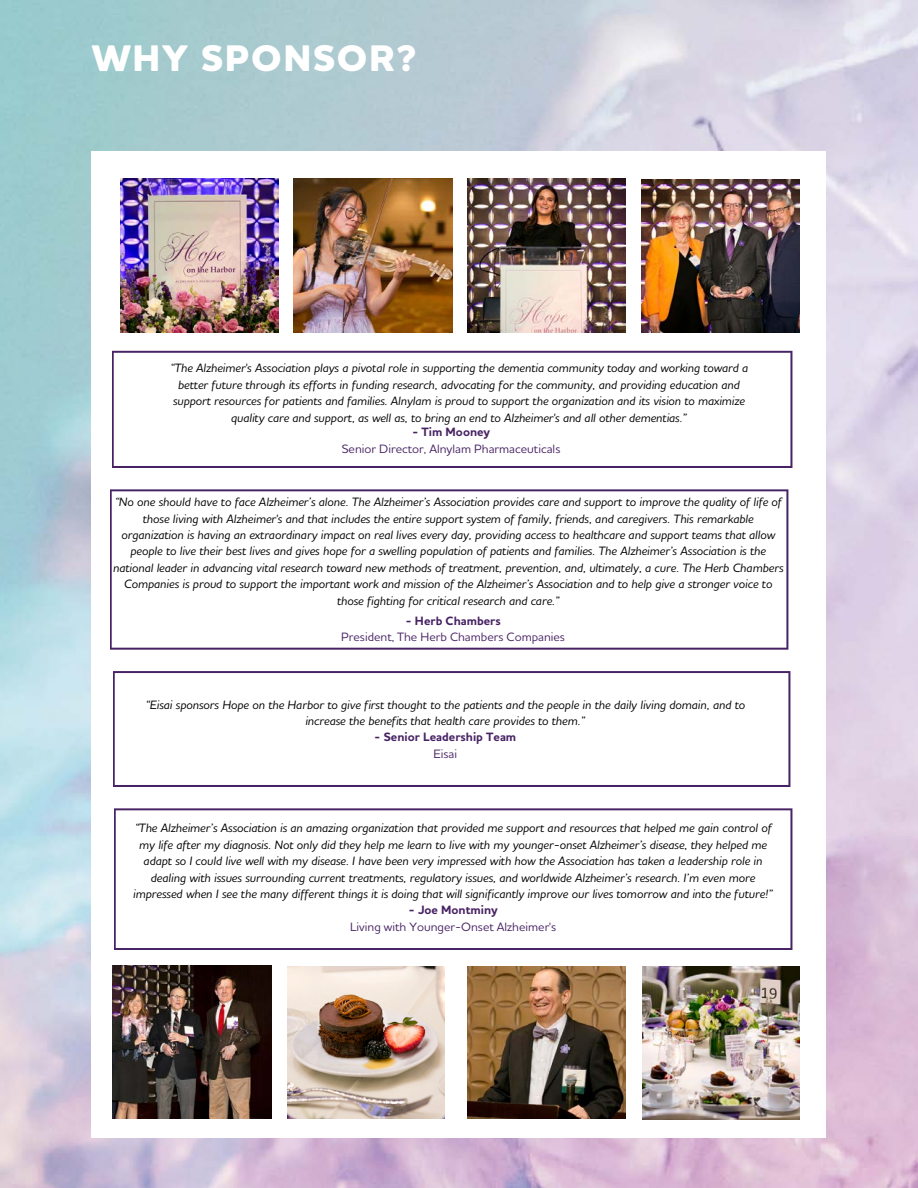
<style>
.page{position:relative;width:918px;height:1188px;background:#fff}
.page>*{position:absolute;margin:0;border:0;box-sizing:border-box;transform-origin:0 0}
.t1{font:800 37.65px "Houschka Alt Pro";letter-spacing:.045em;color:#fff}
.t2{font:italic 500 12.3px/16.4px "Houschka Alt Pro";color:#000;text-align:center}
.t3{font:500 12.3px "Houschka Alt Pro";color:#482364}
.t4{font:700 12.3px "Houschka Alt Pro";color:#482364}
</style>
<div class="page">
<svg style="left:112px;top:351px;width:680px;height:117px"></svg>
<svg style="left:110px;top:489px;width:678px;height:161px"></svg>
<svg style="left:113px;top:671px;width:677px;height:116px"></svg>
<svg style="left:114px;top:808px;width:678px;height:142px"></svg>
<img style="left:120px;top:178px;width:159px;height:154px">
<img style="left:294px;top:178px;width:158px;height:154px">
<img style="left:642px;top:966px;width:158px;height:153px">
<img style="left:641px;top:179px;width:159px;height:153px">
<img style="left:468px;top:966px;width:157px;height:152px">
<img style="left:287px;top:966px;width:158px;height:152px">
<img style="left:113px;top:965px;width:158px;height:153px">
<img style="left:468px;top:178px;width:157px;height:154px">
<p class="t1" style="left:92px;top:34px;width:326px">WHY SPONSOR?</p>
<p class="t2" style="left:170px;top:359px;width:580px">“The Alzheimer's Association plays a pivotal role in supporting the dementia community today and working toward a better future through its efforts in funding research, advocating for the community, and providing education and support resources for patients and families. Alnylam is proud to support the organization and its vision to maximize quality care and support, as well as, to bring an end to Alzheimer's and all other dementias.”</p>
<p class="t4" style="left:412px;top:424px;width:80px">- Tim Mooney</p>
<p class="t3" style="left:342px;top:441px;width:220px">Senior Director, Alnylam Pharmaceuticals</p>
<p class="t2" style="left:113px;top:493px;width:672px">“No one should have to face Alzheimer’s alone. The Alzheimer’s Association provides care and support to improve the quality of life of those living with Alzheimer's and that includes the entire support system of family, friends, and caregivers. This remarkable organization is having an extraordinary impact on real lives every day, providing access to healthcare and support teams that allow people to live their best lives and gives hope for a swelling population of patients and families. The Alzheimer’s Association is the national leader in advancing vital research toward new methods of treatment, prevention, and, ultimately, a cure. The Herb Chambers Companies is proud to support the important work and mission of the Alzheimer’s Association and to help give a stronger voice to those fighting for critical research and care.”</p>
<p class="t4" style="left:405px;top:613px;width:97px">- Herb Chambers</p>
<p class="t3" style="left:341px;top:629px;width:225px">President, The Herb Chambers Companies</p>
<p class="t2" style="left:145px;top:696px;width:602px">“Eisai sponsors Hope on the Harbor to give first thought to the patients and the people in the daily living domain, and to increase the benefits that health care provides to them.”</p>
<p class="t4" style="left:374px;top:729px;width:144px">- Senior Leadership Team</p>
<p class="t3" style="left:433px;top:746px;width:25px">Eisai</p>
<p class="t2" style="left:133px;top:820px;width:641px">“The Alzheimer’s Association is an amazing organization that provided me support and resources that helped me gain control of my life after my diagnosis. Not only did they help me learn to live with my younger-onset Alzheimer’s disease, they helped me adapt so I could live well with my disease. I have been very impressed with how the Association has taken a leadership role in dealing with issues surrounding current treatments, regulatory issues, and worldwide Alzheimer’s research. I’m even more impressed when I see the many different things it is doing that will significantly improve our lives tomorrow and into the future!”</p>
<p class="t4" style="left:408px;top:902px;width:91px">- Joe Montminy</p>
<p class="t3" style="left:350px;top:919px;width:208px">Living with Younger-Onset Alzheimer's</p>
</div>
